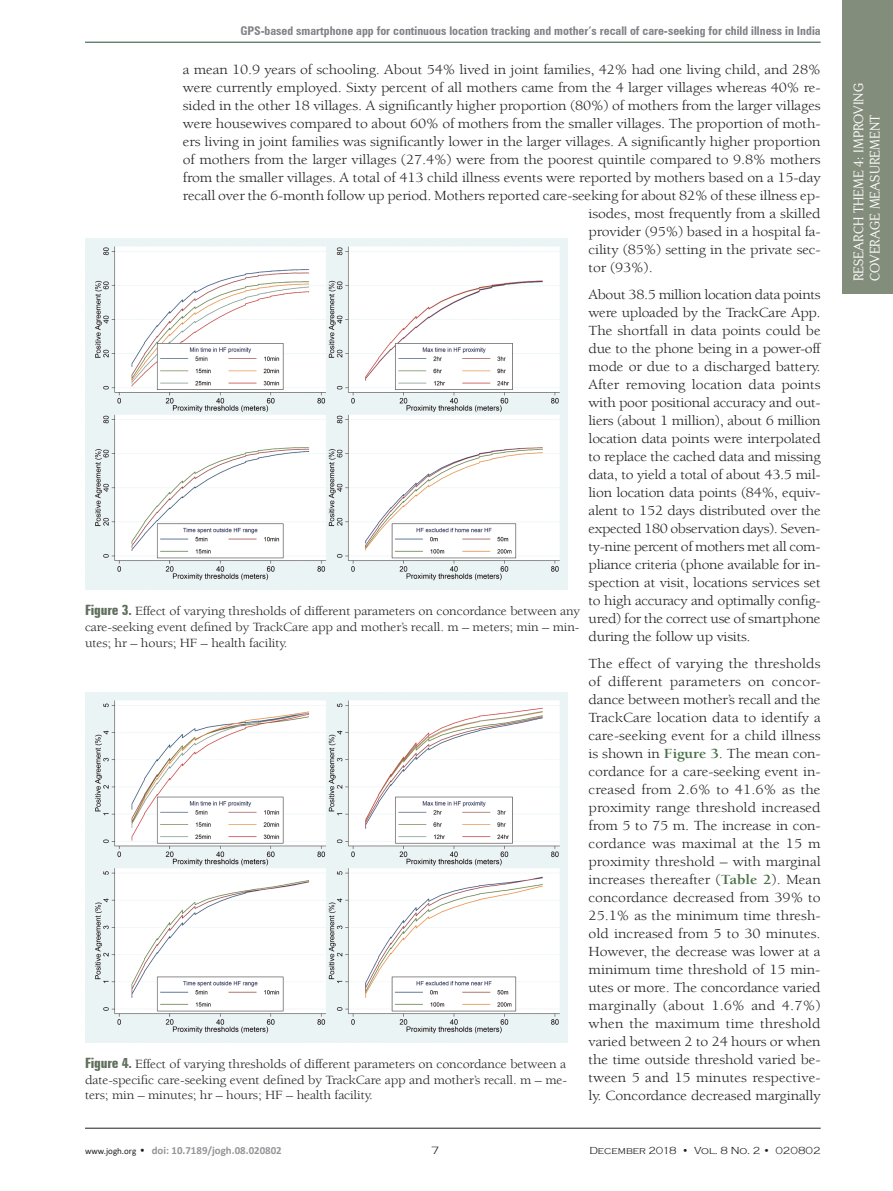
<style>
.page{position:relative;width:893px;height:1191px;background:#fff}
.page>*{position:absolute;margin:0;border:0;box-sizing:border-box;transform-origin:0 0}
.t1{font:18px "Centabel";color:#fff}
.t2{font:14.25px/18px "Berkeley Std";letter-spacing:-.01em;color:#231f20;text-align:justify;scale:1.11 1}
.t3{font:13.5px "Centabel";color:#fff}
.t4{font:12.9px/15.8px "Berkeley Std";letter-spacing:-.01em;color:#231f20;text-align:justify;scale:1.11 1}
.t5{font:700 condensed 12px "Zurich BT";color:#808285}
.t6{font:700 10.95px "Calibri";color:#939598}
.t7{font:300 10.95px "Copperplate Gothic";color:#231f20}
.t8{font:300 10.5px "Copperplate Gothic";color:#231f20}
.s1{font-weight:700;color:#477045}
.s2{font-family:"Zurich BT";font-weight:700;font-stretch:extra-condensed;font-size:14.25px;color:#5f6f5b}
.s3{font-weight:400;font-size:9px;color:#231f20}
.s4{font-family:"Copperplate Gothic";font-weight:300;color:#231f20}
</style>
<div class="page">
<hr style="left:85px;top:1128px;width:736px;height:1px;background:#231f20">
<hr style="left:85px;top:42px;width:736px;height:1px;background:#244d32">
<div style="left:842px;top:0;width:51px;height:293px;background:#838d7c"></div>
<img style="left:85px;top:238px;width:482px;height:351px">
<img style="left:85px;top:692px;width:482px;height:350px">
<p class="t5" style="left:240px;top:23px;width:582px">GPS-based smartphone app for continuous location tracking and mother’s recall of care-seeking for child illness in India</p>
<p class="t2" style="left:183px;top:61px;width:576px">a mean 10.9 years of schooling. About 54% lived in joint families, 42% had one living child, and 28%</p>
<p class="t2" style="left:183px;top:79px;width:576px">were currently employed. Sixty percent of all mothers came from the 4 larger villages whereas 40% re-</p>
<p class="t2" style="left:183px;top:97px;width:576px">sided in the other 18 villages. A significantly higher proportion (80%) of mothers from the larger villages</p>
<p class="t2" style="left:183px;top:115px;width:576px">were housewives compared to about 60% of mothers from the smaller villages. The proportion of moth-</p>
<p class="t2" style="left:183px;top:133px;width:576px">ers living in joint families was significantly lower in the larger villages. A significantly higher proportion</p>
<p class="t2" style="left:183px;top:151px;width:576px">of mothers from the larger villages (27.4%) were from the poorest quintile compared to 9.8% mothers</p>
<p class="t2" style="left:183px;top:169px;width:576px">from the smaller villages. A total of 413 child illness events were reported by mothers based on a 15-day</p>
<p class="t2" style="left:183px;top:187px;width:576px">recall over the 6-month follow up period. Mothers reported care-seeking for about 82% of these illness ep-</p>
<p class="t2" style="left:588px;top:205px;width:211px">isodes, most frequently from a skilled</p>
<p class="t2" style="left:588px;top:223px;width:211px">provider (95%) based in a hospital fa-</p>
<p class="t2" style="left:588px;top:241px;width:211px">cility (85%) setting in the private sec-</p>
<p class="t2" style="left:588px;top:259px;width:59px">tor (93%).</p>
<p class="t2" style="left:588px;top:286px;width:211px">About 38.5 million location data points were uploaded by the TrackCare App.<br>The shortfall in data points could be due to the phone being in a power-off mode or due to a discharged battery.<br>After removing location data points with poor positional accuracy and out&shy;liers (about 1 million), about 6 million location data points were interpolated to replace the cached data and missing data, to yield a total of about 43.5 mil&shy;lion location data points (84%, equiv&shy;alent to 152 days distributed over the expected 180 observation days). Seven&shy;ty-nine percent of mothers met all com&shy;pliance criteria (phone available for in&shy;spection at visit, locations services set to high accuracy and optimally config&shy;ured) for the correct use of smartphone during the follow up visits.</p>
<p class="t2" style="left:588px;top:654px;width:211px">The effect of varying the thresholds of different parameters on concor&shy;dance between mother’s recall and the TrackCare location data to identify a care-seeking event for a child illness is shown in <span class="s1">Figure 3</span>. The mean con&shy;cordance for a care-seeking event in&shy;creased from 2.6% to 41.6% as the proximity range threshold increased from 5 to 75 m. The increase in con&shy;cordance was maximal at the 15 m proximity threshold – with marginal increases thereafter (<span class="s1">Table 2</span>). Mean concordance decreased from 39% to 25.1% as the minimum time thresh&shy;old increased from 5 to 30 minutes.<br>However, the decrease was lower at a minimum time threshold of 15 min&shy;utes or more. The concordance varied marginally (about 1.6% and 4.7%) when the maximum time threshold varied between 2 to 24 hours or when the time outside threshold varied be&shy;tween 5 and 15 minutes respective&shy;ly. Concordance decreased marginally</p>
<p class="t4" style="left:85px;top:603px;width:447px"><span class="s2">Figure 3.</span> Effect of varying thresholds of different parameters on concordance between any care-seeking event defined by TrackCare app and mother’s recall. m – meters; min – min&shy;utes; hr – hours; HF – health facility.</p>
<p class="t4" style="left:85px;top:1056px;width:436px"><span class="s2">Figure 4.</span> Effect of varying thresholds of different parameters on concordance between a date-specific care-seeking event defined by TrackCare app and mother’s recall. m – me&shy;ters; min – minutes; hr – hours; HF – health facility.</p>
<p class="t6" style="left:85px;top:1142px;width:198px"><span class="s3">www.jogh.org</span> <span class="s4">•</span> doi: 10.7189/jogh.08.020802</p>
<p class="t7" style="left:432px;top:1144px;width:9px">7</p>
<p class="t8" style="left:589px;top:1144px;width:233px">December 2018 • Vol. 8 No. 2 • 020802</p>
<p class="t3" style="left:851px;top:281px;width:200px;rotate:-90deg">RESEARCH THEME 4: IMPROVING</p>
<p class="t3" style="left:867px;top:281px;width:168px;rotate:-90deg">COVERAGE MEASUREMENT</p>
<p class="t1" style="left:860px;top:281px;width:103px;rotate:-90deg">VIEWPOINTS</p>
</div>
